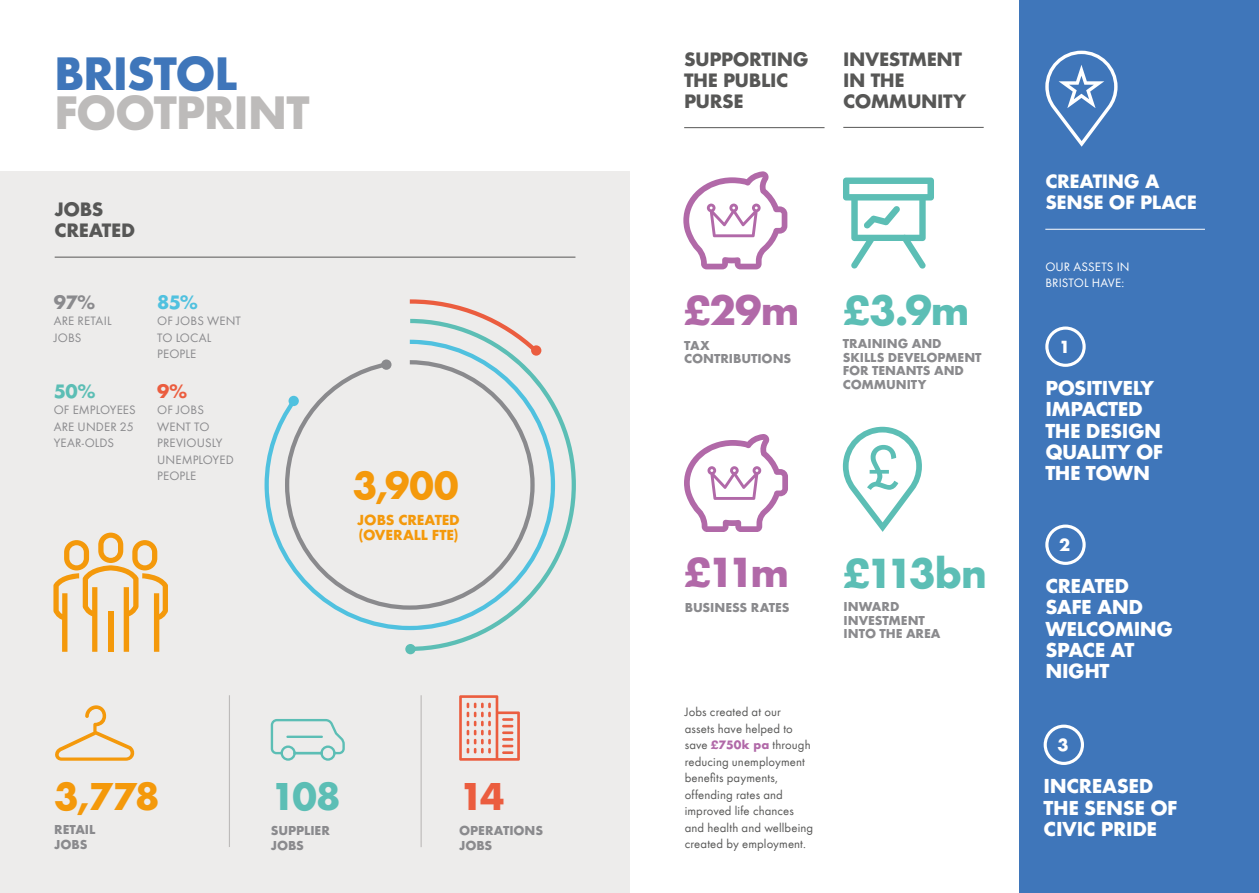
<style>
.page{position:relative;width:1259px;height:893px;background:#fff}
.page>*{position:absolute;margin:0;border:0;box-sizing:border-box;transform-origin:0 0}
.t1{font:700 43.5px "Futura ND";letter-spacing:-.03em;color:#bdbbba}
.t2{font:700 43.5px "Futura ND";letter-spacing:-.03em;color:#3f76ba}
.t3{font:700 39px "Futura ND";letter-spacing:-.03em;color:#5cbeb5}
.t4{font:700 39px "Futura ND";letter-spacing:-.06em;color:#b169a8}
.t5{font:700 36px "Futura ND";letter-spacing:-.015em;color:#f4990b}
.t6{font:700 36px "Futura ND";color:#5cbeb5}
.t7{font:700 36px "Futura ND";color:#eb5d3f}
.t8{font:700 18.75px/21.1px "Futura ND";letter-spacing:-.025em;color:#fff}
.t9{font:700 18px/21px "Futura ND";letter-spacing:-.025em;color:#575756}
.t10{font:700 18px/21px "Futura ND";letter-spacing:-.02em;color:#fff}
.t11{font:700 18px "Futura ND";color:#50c1df}
.t12{font:700 18px "Futura ND";color:#5cbeb5}
.t13{font:700 18px "Futura ND";color:#8a8a8d}
.t14{font:700 18px "Futura ND";color:#eb5d3f}
.t15{font:700 16.35px "Futura ND";color:#fff}
.t16{font:700 13.5px/15px "Futura ND";letter-spacing:-.01em;color:#f4990b}
.t17{font:700 12px/13.5px "Futura ND";letter-spacing:-.005em;color:#8a8a8d}
.t18{font:11.25px/16.5px "Futura ND Book";letter-spacing:.01em;color:#575756}
.t19{font:11.25px/16.5px "Futura ND Book";letter-spacing:.01em;color:#8a8a8d}
.t20{font:11.25px/16.5px "Futura ND Book";letter-spacing:.01em;color:#fff}
.s1{font-family:"Futura ND";font-weight:700;color:#b169a8}
</style>
<div class="page">
<div style="left:0;top:171px;width:629px;height:722px;background:#edeceb"></div>
<hr style="left:55px;top:257px;width:520px;height:1px;background:#575756">
<svg style="left:53px;top:533px;width:115px;height:119px"></svg>
<svg style="left:410px;top:299px;width:84px;height:20px"></svg>
<svg style="left:264px;top:340px;width:146px;height:290px"></svg>
<svg style="left:410px;top:319px;width:166px;height:332px"></svg>
<div style="left:531px;top:345px;width:10px;height:11px;background:#eb5d3f;border-radius:50%"></div>
<div style="left:405px;top:644px;width:10px;height:10px;background:#5cbeb5;border-radius:50%"></div>
<div style="left:288px;top:396px;width:11px;height:10px;background:#50c1df;border-radius:50%"></div>
<div style="left:381px;top:359px;width:10px;height:11px;background:#8a8a8d;border-radius:50%"></div>
<svg style="left:271px;top:719px;width:74px;height:42px"></svg>
<hr style="left:286px;top:736px;width:37px;height:2px;background:#5cbeb5">
<svg style="left:459px;top:695px;width:61px;height:66px"></svg>
<svg style="left:55px;top:705px;width:80px;height:56px"></svg>
<hr style="left:229px;top:695px;width:1px;height:152px;background:#bdbbba">
<hr style="left:420px;top:695px;width:2px;height:152px;background:#bdbbba">
<div style="left:1019px;top:0;width:240px;height:893px;background:#3f76ba"></div>
<svg style="left:683px;top:171px;width:104px;height:98px"></svg>
<hr style="left:1045px;top:229px;width:160px;height:1px;background:#fff">
<hr style="left:684px;top:127px;width:140px;height:1px;background:#575756">
<hr style="left:843px;top:127px;width:140px;height:1px;background:#575756">
<svg style="left:843px;top:178px;width:91px;height:91px"></svg>
<svg style="left:843px;top:427px;width:79px;height:105px"></svg>
<svg style="left:684px;top:434px;width:104px;height:98px"></svg>
<div style="left:1045px;top:326px;width:40px;height:41px;border:3px solid #fff;border-radius:50%"></div>
<div style="left:1045px;top:525px;width:40px;height:40px;border:3px solid #fff;border-radius:50%"></div>
<div style="left:1043px;top:725px;width:41px;height:40px;border:3px solid #fff;border-radius:50%"></div>
<svg style="left:1045px;top:51px;width:72px;height:96px"></svg>
<h1 class="t2" style="left:54px;top:45px;width:185px">BRISTOL</h1>
<h1 class="t1" style="left:54px;top:83px;width:257px">FOOTPRINT</h1>
<h3 class="t9" style="left:54px;top:199px;width:82px">JOBS<br>CREATED</h3>
<h3 class="t13" style="left:54px;top:290px;width:43px">97%</h3>
<p class="t19" style="left:54px;top:313px;width:59px">ARE RETAIL<br>JOBS</p>
<h3 class="t12" style="left:54px;top:379px;width:44px">50%</h3>
<p class="t19" style="left:54px;top:402px;width:83px">OF EMPLOYEES<br>ARE UNDER 25<br>YEAR-OLDS</p>
<h3 class="t11" style="left:157px;top:290px;width:42px">85%</h3>
<p class="t19" style="left:157px;top:313px;width:85px">OF JOBS WENT<br>TO LOCAL<br>PEOPLE</p>
<h3 class="t14" style="left:157px;top:379px;width:32px">9%</h3>
<p class="t19" style="left:157px;top:402px;width:78px">OF JOBS<br>WENT TO<br>PREVIOUSLY<br>UNEMPLOYED<br>PEOPLE</p>
<h3 class="t5" style="left:353px;top:461px;width:107px">3,900</h3>
<p class="t16" style="left:357px;top:512px;width:104px">JOBS CREATED (OVERALL FTE)</p>
<h3 class="t5" style="left:54px;top:772px;width:107px">3,778</h3>
<p class="t17" style="left:54px;top:822px;width:43px;line-height:15px">RETAIL<br>JOBS</p>
<h3 class="t6" style="left:271px;top:773px;width:72px">108</h3>
<p class="t17" style="left:271px;top:823px;width:61px;line-height:15px">SUPPLIER<br>JOBS</p>
<h3 class="t7" style="left:459px;top:773px;width:47px">14</h3>
<p class="t17" style="left:459px;top:823px;width:85px;line-height:15px">OPERATIONS<br>JOBS</p>
<h3 class="t9" style="left:684px;top:48px;width:126px">SUPPORTING<br>THE PUBLIC<br>PURSE</h3>
<h3 class="t9" style="left:843px;top:48px;width:125px">INVESTMENT<br>IN THE<br>COMMUNITY</h3>
<h2 class="t4" style="left:683px;top:284px;width:117px">£29m</h2>
<p class="t17" style="left:684px;top:338px;width:109px">TAX<br>CONTRIBUTIONS</p>
<h2 class="t3" style="left:843px;top:284px;width:128px">£3.9m</h2>
<p class="t17" style="left:842px;top:337px;width:140px">TRAINING AND<br>SKILLS DEVELOPMENT<br>FOR TENANTS AND<br>COMMUNITY</p>
<h2 class="t4" style="left:684px;top:547px;width:106px">£11m</h2>
<p class="t17" style="left:685px;top:601px;width:106px">BUSINESS RATES</p>
<p class="t18" style="left:685px;top:704px;width:130px">Jobs created at our assets have helped to save <span class="s1">£750k pa</span> through reducing unemployment benefits payments, offending rates and improved life chances and health and wellbeing created by employment.</p>
<h2 class="t3" style="left:843px;top:547px;width:146px">£113bn</h2>
<p class="t17" style="left:843px;top:600px;width:98px">INWARD<br>INVESTMENT<br>INTO THE AREA</p>
<h3 class="t10" style="left:1045px;top:170px;width:153px">CREATING A<br>SENSE OF PLACE</h3>
<p class="t20" style="left:1045px;top:258px;width:86px">OUR ASSETS IN<br>BRISTOL HAVE:</p>
<h3 class="t15" style="left:1059px;top:336px;width:13px">1</h3>
<h3 class="t8" style="left:1045px;top:377px;width:119px">POSITIVELY<br>IMPACTED<br>THE DESIGN<br>QUALITY OF<br>THE TOWN</h3>
<h3 class="t15" style="left:1059px;top:534px;width:13px">2</h3>
<h3 class="t8" style="left:1045px;top:576px;width:129px">CREATED<br>SAFE AND<br>WELCOMING<br>SPACE AT<br>NIGHT</h3>
<h3 class="t15" style="left:1057px;top:734px;width:13px">3</h3>
<h3 class="t8" style="left:1043px;top:776px;width:135px">INCREASED<br>THE SENSE OF<br>CIVIC PRIDE</h3>
</div>
